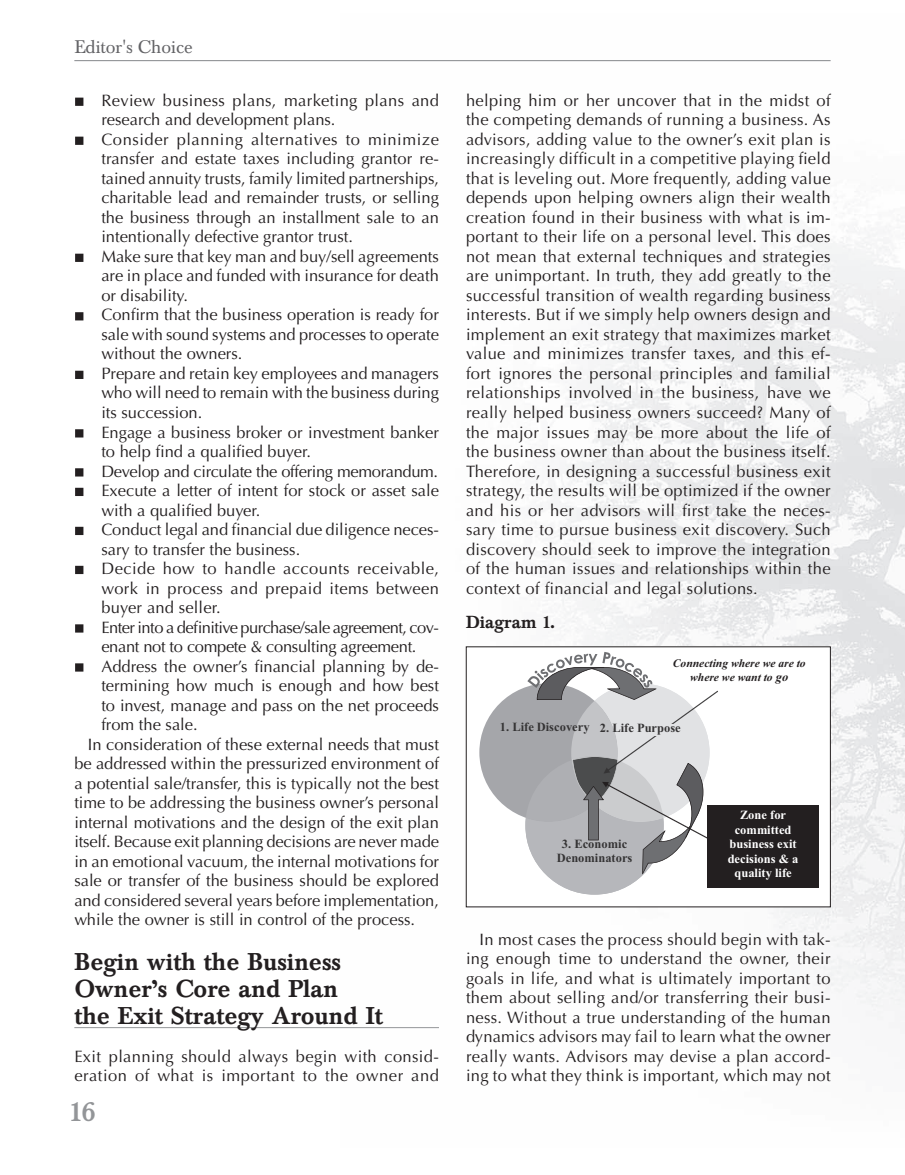
<style>
.page{position:relative;width:905px;height:1175px;background:#fff}
.page>*{position:absolute;margin:0;border:0;box-sizing:border-box;transform-origin:0 0}
.t1{font:500 27px "Baskerville BE";color:#939598}
.t2{font:500 24px/27px "Baskerville BE";color:#231f20}
.t3{font:18px "Baskerville BE";color:#636366}
.t4{font:500 17.25px "Baskerville BE";color:#231f20}
.t5{font:16.5px/19.5px "Optima";color:#231f20;text-align:justify}
.t6{font:16.5px/19.5px "Optima";letter-spacing:.025em;color:#231f20}
.t7{font:16.5px "Optima";letter-spacing:-.02em;color:#231f20}
.t8{font:16.5px "Optima";letter-spacing:.02em;color:#231f20}
.t9{font:16.5px "Optima";letter-spacing:-.03em;color:#231f20}
.t10{font:16.5px "Optima";letter-spacing:.035em;color:#231f20}
.t11{font:700 12.45px/14.5px "Times New Roman";color:#353435;text-align:center}
.t12{font:700 12.45px/14.4px "Times New Roman";color:#fff;text-align:center}
.t13{font:italic 700 11.55px/14.4px "Times New Roman";color:#231f20;text-align:center}
.s1{font-size:12.45px}
</style>
<div class="page">
<img style="left:340px;top:60px;width:564px;height:969px">
<hr style="left:74px;top:60px;width:756px;height:1px;background:#939598">
<img style="left:904px;top:14px;width:1px;height:1134px">
<div style="left:75px;top:98px;width:8px;height:8px;background:#231f20"></div>
<div style="left:75px;top:137px;width:8px;height:8px;background:#231f20"></div>
<div style="left:75px;top:254px;width:8px;height:8px;background:#231f20"></div>
<div style="left:75px;top:312px;width:8px;height:8px;background:#231f20"></div>
<div style="left:75px;top:371px;width:8px;height:8px;background:#231f20"></div>
<div style="left:75px;top:429px;width:8px;height:8px;background:#231f20"></div>
<div style="left:75px;top:468px;width:8px;height:8px;background:#231f20"></div>
<div style="left:75px;top:488px;width:8px;height:8px;background:#231f20"></div>
<div style="left:75px;top:527px;width:8px;height:8px;background:#231f20"></div>
<div style="left:75px;top:566px;width:8px;height:8px;background:#231f20"></div>
<div style="left:75px;top:624px;width:8px;height:8px;background:#231f20"></div>
<div style="left:75px;top:663px;width:8px;height:8px;background:#231f20"></div>
<hr style="left:74px;top:1027px;width:365px;height:1px;background:#939598">
<div style="left:466px;top:647px;width:364px;height:260px;background:#fff"></div>
<div style="left:479px;top:683px;width:138px;height:138px;background:#a5a6aa;border-radius:50%"></div>
<div style="left:707px;top:805px;width:111px;height:83px;background:#231f20"></div>
<svg style="left:525px;top:652px;width:193px;height:242px"></svg>
<div style="left:636px;top:724px;width:44px;height:11px;background:#e1e2e4"></div>
<p class="t3" style="left:74px;top:39px;width:120px">Editor's Choice</p>
<p class="t8" style="left:101px;top:93px;width:339px">Review business plans, marketing plans and</p>
<p class="t5" style="left:101px;top:112px;width:236px">research and development plans.</p>
<p class="t10" style="left:101px;top:132px;width:339px">Consider planning alternatives to minimize</p>
<p class="t5" style="left:101px;top:151px;width:339px">transfer and estate taxes including grantor re-</p>
<p class="t5" style="left:101px;top:170px;width:339px">tained annuity trusts, family limited partnerships,</p>
<p class="t5" style="left:101px;top:190px;width:339px">charitable lead and remainder trusts, or selling</p>
<p class="t5" style="left:101px;top:209px;width:339px">the business through an installment sale to an</p>
<p class="t5" style="left:101px;top:229px;width:253px">intentionally defective grantor trust.</p>
<p class="t5" style="left:101px;top:248px;width:339px">Make sure that key man and buy/sell agreements</p>
<p class="t5" style="left:101px;top:268px;width:339px">are in place and funded with insurance for death</p>
<p class="t5" style="left:101px;top:287px;width:88px">or disability.</p>
<p class="t5" style="left:101px;top:307px;width:339px">Confirm that the business operation is ready for</p>
<p class="t5" style="left:101px;top:326px;width:339px">sale with sound systems and processes to operate</p>
<p class="t5" style="left:101px;top:346px;width:143px">without the owners.</p>
<p class="t5" style="left:101px;top:365px;width:339px">Prepare and retain key employees and managers</p>
<p class="t5" style="left:101px;top:385px;width:339px">who will need to remain with the business during</p>
<p class="t5" style="left:101px;top:404px;width:102px">its succession.</p>
<p class="t5" style="left:101px;top:424px;width:339px">Engage a business broker or investment banker</p>
<p class="t5" style="left:101px;top:443px;width:211px">to help find a qualified buyer.</p>
<p class="t7" style="left:101px;top:464px;width:338px">Develop and circulate the offering memorandum.</p>
<p class="t5" style="left:101px;top:482px;width:339px">Execute a letter of intent for stock or asset sale</p>
<p class="t5" style="left:101px;top:502px;width:160px">with a qualified buyer.</p>
<p class="t5" style="left:101px;top:521px;width:339px">Conduct legal and financial due diligence neces-</p>
<p class="t5" style="left:101px;top:541px;width:200px">sary to transfer the business.</p>
<p class="t6" style="left:101px;top:560px;width:339px">Decide how to handle accounts receivable,</p>
<p class="t8" style="left:101px;top:581px;width:339px">work in process and prepaid items between</p>
<p class="t5" style="left:101px;top:599px;width:121px">buyer and seller.</p>
<p class="t9" style="left:101px;top:620px;width:339px">Enter into a definitive purchase/sale agreement, cov-</p>
<p class="t7" style="left:101px;top:639px;width:317px">enant not to compete &amp; consulting agreement.</p>
<p class="t5" style="left:101px;top:658px;width:339px">Address the owner’s financial planning by de-</p>
<p class="t5" style="left:101px;top:677px;width:339px">termining how much is enough and how best</p>
<p class="t5" style="left:101px;top:697px;width:339px">to invest, manage and pass on the net proceeds</p>
<p class="t5" style="left:101px;top:716px;width:98px">from the sale.</p>
<p class="t5" style="left:88px;top:736px;width:352px">In consideration of these external needs that must</p>
<p class="t5" style="left:74px;top:755px;width:366px">be addressed within the pressurized environment of</p>
<p class="t5" style="left:74px;top:775px;width:366px">a potential sale/transfer, this is typically not the best</p>
<p class="t5" style="left:74px;top:794px;width:366px">time to be addressing the business owner’s personal</p>
<p class="t5" style="left:74px;top:814px;width:366px">internal motivations and the design of the exit plan</p>
<p class="t5" style="left:74px;top:833px;width:366px">itself. Because exit planning decisions are never made</p>
<p class="t5" style="left:74px;top:853px;width:366px">in an emotional vacuum, the internal motivations for</p>
<p class="t5" style="left:74px;top:872px;width:366px">sale or transfer of the business should be explored</p>
<p class="t5" style="left:74px;top:892px;width:366px">and considered several years before implementation,</p>
<p class="t5" style="left:74px;top:911px;width:342px">while the owner is still in control of the process.</p>
<h2 class="t2" style="left:74px;top:951px;width:310px">Begin with the Business<br>Owner’s Core and Plan<br>the Exit Strategy Around It</h2>
<p class="t6" style="left:74px;top:1048px;width:366px">Exit planning should always begin with consid&shy;eration of what is important to the owner and</p>
<h1 class="t1" style="left:69px;top:1100px;width:28px">16</h1>
<p class="t5" style="left:466px;top:92px;width:366px">helping him or her uncover that in the midst of the competing demands of running a business. As advisors, adding value to the owner’s exit plan is increasingly difficult in a competitive playing field that is leveling out. More frequently, adding value depends upon helping owners align their wealth creation found in their business with what is im&shy;portant to their life on a personal level. This does not mean that external techniques and strategies are unimportant. In truth, they add greatly to the successful transition of wealth regarding business interests. But if we simply help owners design and implement an exit strategy that maximizes market value and minimizes transfer taxes, and this ef&shy;fort ignores the personal principles and familial relationships involved in the business, have we really helped business owners succeed? Many of the major issues may be more about the life of the business owner than about the business itself.<br>Therefore, in designing a successful business exit strategy, the results will be optimized if the owner and his or her advisors will first take the neces&shy;sary time to pursue business exit discovery. Such discovery should seek to improve the integration of the human issues and relationships within the context of financial and legal solutions.</p>
<p class="t4" style="left:466px;top:615px;width:90px">Diagram 1.</p>
<p class="t13" style="left:672px;top:656px;width:134px">Connecting where we are to where we want to <span class="s1">go</span></p>
<p class="t11" style="left:500px;top:720px;width:182px">1. Life Discovery 2. Life Purpose</p>
<p class="t11" style="left:556px;top:836px;width:77px">3. Economic<br>Denominators</p>
<p class="t12" style="left:727px;top:808px;width:72px">Zone for committed business exit decisions &amp; a quality life</p>
<p class="t5" style="left:466px;top:931px;width:366px;text-indent:14px">In most cases the process should begin with tak&shy;ing enough time to understand the owner, their goals in life, and what is ultimately important to them about selling and/or transferring their busi&shy;ness. Without a true understanding of the human dynamics advisors may fail to learn what the owner really wants. Advisors may devise a plan accord&shy;ing to what they think is important, which may not</p>
</div>
